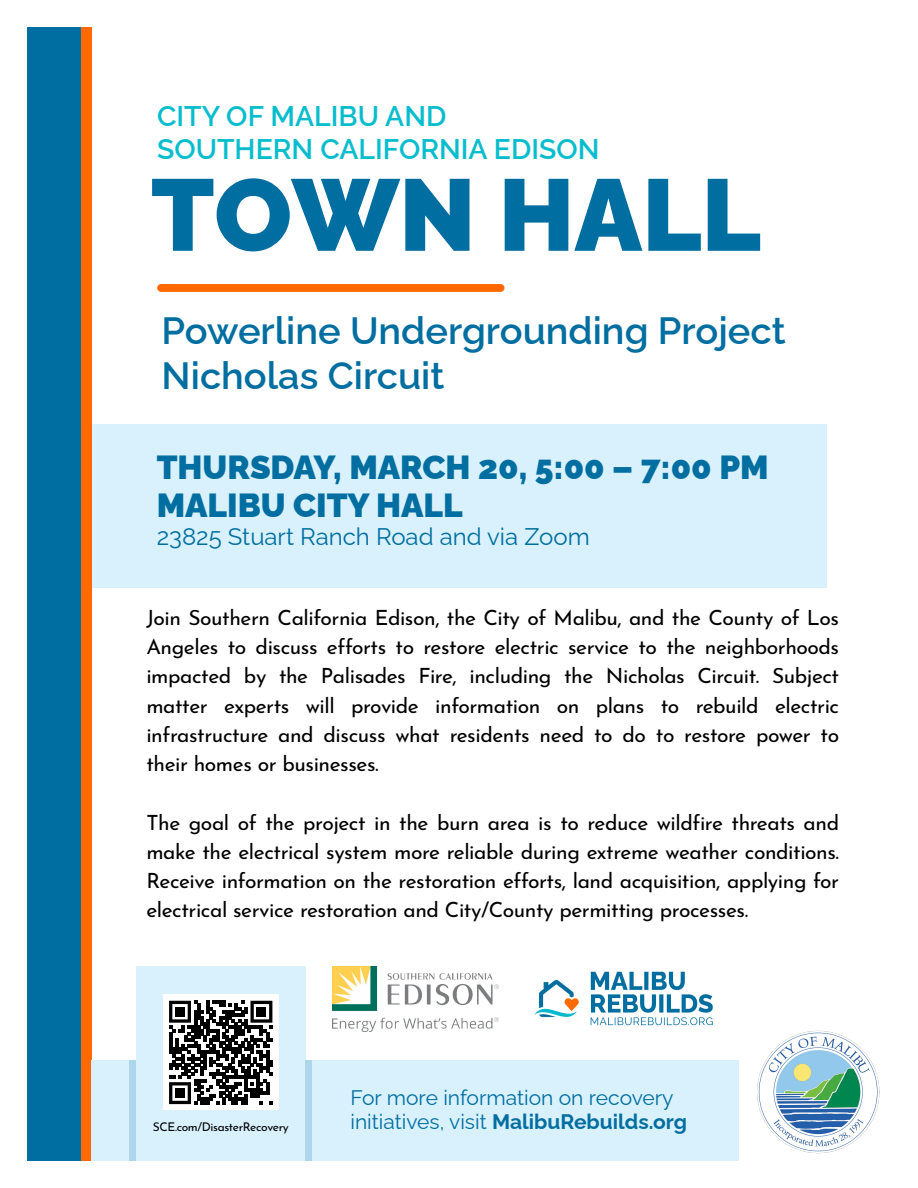
<style>
.page{position:relative;width:918px;height:1188px;background:#fff}
.page>*{position:absolute;margin:0;border:0;box-sizing:border-box;transform-origin:0 0}
.t1{font:900 101.4px "Raleway";color:#006ea0}
.t2{font:600 37.95px/45px "Raleway";color:#006ea0}
.t3{font:900 33.45px/37.2px "Raleway";color:#006ea0}
.t4{font:600 28.35px "Raleway";color:#07bdcd}
.t5{font:24px "Raleway";color:#006ea0}
.t6{font:21px/29.2px "Josefin Sans";letter-spacing:-.02em;color:#000;text-align:justify}
.t7{font:21px/23.7px "Raleway";color:#006ea0}
.t8{font:12px "Josefin Sans";letter-spacing:-.03em;color:#000}
.s1{font-weight:700}
</style>
<div class="page">
<div style="left:161px;top:284px;width:340px;height:8px;background:#ff6900"></div>
<div style="left:27px;top:27px;width:54px;height:1134px;background:#006ea0"></div>
<div style="left:81px;top:27px;width:11px;height:1134px;background:#ff6900"></div>
<div style="left:92px;top:1060px;width:647px;height:101px;background:#d9f1fd"></div>
<div style="left:136px;top:966px;width:169px;height:195px;background:#d9f1fd"></div>
<div style="left:305px;top:1060px;width:7px;height:101px;background:#add6ea"></div>
<div style="left:129px;top:1060px;width:7px;height:101px;background:#add6ea"></div>
<img style="left:333px;top:966px;width:165px;height:65px">
<div style="left:92px;top:425px;width:734px;height:163px;background:#d9f1fd"></div>
<img style="left:534px;top:971px;width:179px;height:55px">
<img style="left:757px;top:1030px;width:123px;height:124px">
<div style="left:163px;top:994px;width:116px;height:116px;background:#fff"></div>
<svg style="left:169px;top:1001px;width:103px;height:103px"></svg>
<div style="left:175px;top:1007px;width:10px;height:9px;background:#000"></div>
<div style="left:257px;top:1007px;width:9px;height:9px;background:#000"></div>
<div style="left:175px;top:1088px;width:10px;height:10px;background:#000"></div>
<h3 class="t4" style="left:157px;top:99px;width:291px">CITY OF MALIBU AND</h3>
<h1 class="t4" style="left:157px;top:133px;width:444px">SOUTHERN CALIFORNIA EDISON</h1>
<p class="t1" style="left:151px;top:155px;width:611px">TOWN HALL</p>
<h2 class="t2" style="left:162px;top:308px;width:626px">Powerline Undergrounding Project<br>Nicholas Circuit</h2>
<h4 class="t3" style="left:157px;top:449px;width:613px">THURSDAY, MARCH 20, 5:00 – 7:00 PM<br>MALIBU CITY HALL</h4>
<h5 class="t5" style="left:157px;top:522px;width:435px">23825 Stuart Ranch Road and via Zoom</h5>
<h5 class="t6" style="left:146px;top:605px;width:694px">Join Southern California Edison, the City of Malibu, and the County of Los Angeles to discuss efforts to restore electric service to the neighborhoods impacted by the Palisades Fire, including the Nicholas Circuit. Subject matter experts will provide information on plans to rebuild electric infrastructure and discuss what residents need to do to restore power to their homes or businesses.</h5>
<p class="t6" style="left:146px;top:810px;width:694px">The goal of the project in the burn area is to reduce wildfire threats and make the electrical system more reliable during extreme weather conditions.<br>Receive information on the restoration efforts, land acquisition, applying for electrical service restoration and City/County permitting processes.</p>
<p class="t8" style="left:153px;top:1122px;width:137px">SCE.com/DisasterRecovery</p>
<p class="t7" style="left:350px;top:1086px;width:338px">For more information on recovery initiatives, visit <span class="s1">MalibuRebuilds.org</span></p>
</div>
